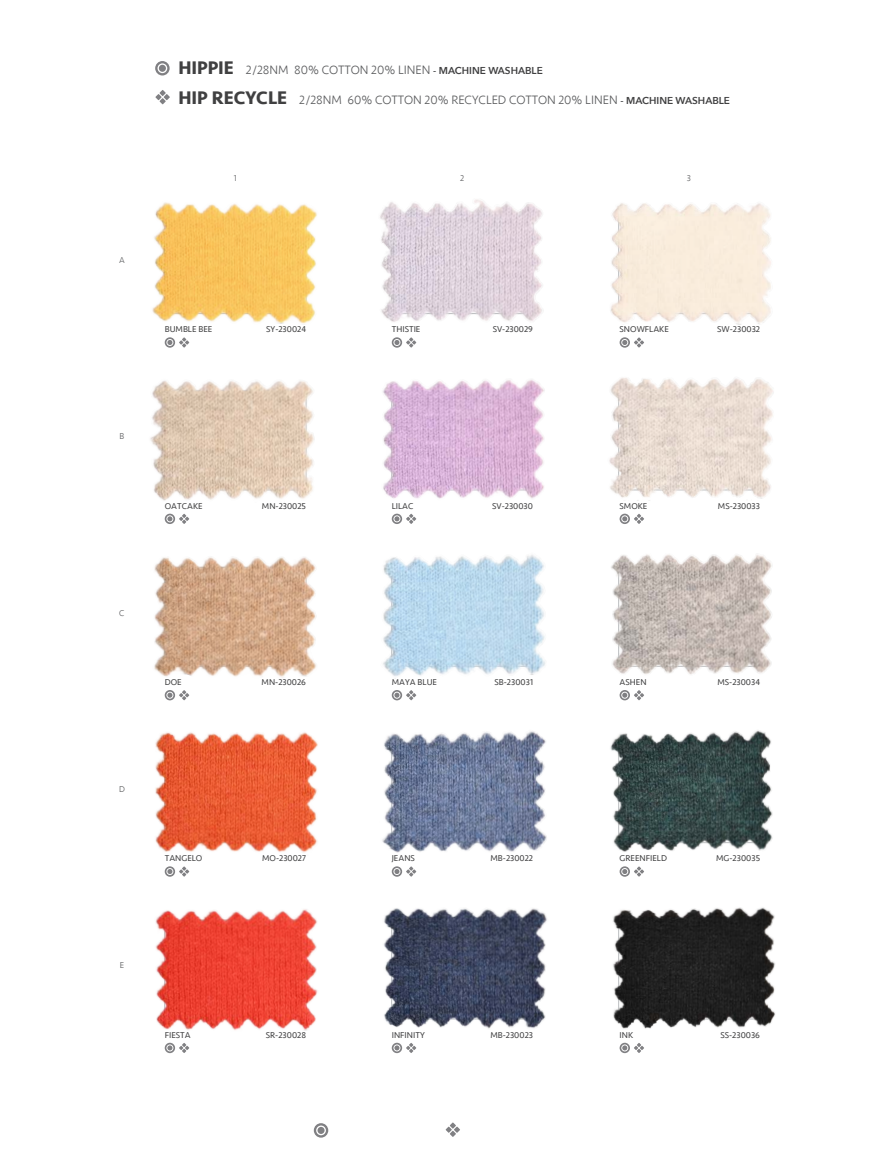
<style>
.page{position:relative;width:886px;height:1170px;background:#fff}
.page>*{position:absolute;margin:0;border:0;box-sizing:border-box;transform-origin:0 0}
.t1{font:300 12.5px "Seravek";color:#58595b}
.t2{font:8.75px "Seravek";color:#404041}
.t3{font:300 8.75px "Seravek";color:#58595b}
.s1{font-weight:700;font-size:18.75px;color:#404041}
.s2{font-family:"Avenir Next";font-weight:600;font-size:10px}
.s3{font-family:"Avenir Next";font-weight:600;font-size:10px;color:#404041}
</style>
<div class="page">
<svg style="left:155px;top:61px;width:15px;height:14px"></svg>
<svg style="left:158px;top:63px;width:9px;height:10px"></svg>
<svg style="left:160px;top:90px;width:10px;height:14px"></svg>
<svg style="left:155px;top:94px;width:7px;height:6px"></svg>
<svg style="left:165px;top:1042px;width:10px;height:11px"></svg>
<svg style="left:166px;top:1044px;width:7px;height:7px"></svg>
<svg style="left:179px;top:1043px;width:10px;height:9px"></svg>
<svg style="left:392px;top:1042px;width:10px;height:11px"></svg>
<svg style="left:393px;top:1044px;width:7px;height:7px"></svg>
<svg style="left:406px;top:1043px;width:10px;height:9px"></svg>
<svg style="left:619px;top:1042px;width:11px;height:11px"></svg>
<svg style="left:621px;top:1044px;width:7px;height:7px"></svg>
<svg style="left:634px;top:1043px;width:10px;height:9px"></svg>
<div style="left:314px;top:1123px;width:14px;height:14px;background:#808083;border-radius:50%"></div>
<svg style="left:316px;top:1125px;width:10px;height:10px"></svg>
<svg style="left:446px;top:1122px;width:14px;height:14px"></svg>
<img style="left:150px;top:199px;width:625px;height:832px">
<p class="t3" style="left:119px;top:255px;width:7px">A</p>
<p class="t3" style="left:120px;top:431px;width:6px">B</p>
<p class="t3" style="left:119px;top:607px;width:7px">C</p>
<h1 class="t1" style="left:178px;top:63px;width:366px"><span class="s1">HIPPIE</span> 2/28NM 80% COTTON 20% LINEN <span class="s2">-</span> <span class="s3">MACHINE WASHABLE</span></h1>
<h1 class="t1" style="left:178px;top:93px;width:553px"><span class="s1">HIP RECYCLE</span> 2/28NM 60% COTTON 20% RECYCLED COTTON 20% LINEN <span class="s2">-</span> <span class="s3">MACHINE WASHABLE</span></h1>
<p class="t3" style="left:234px;top:173px;width:4px">1</p>
<p class="t3" style="left:460px;top:173px;width:6px">2</p>
<p class="t3" style="left:687px;top:173px;width:6px">3</p>
<p class="t2" style="left:165px;top:322px;width:49px">BUMBLE BEE</p>
<p class="t2" style="left:266px;top:322px;width:41px">SY-230024</p>
<p class="t2" style="left:392px;top:322px;width:30px">THISTIE</p>
<p class="t2" style="left:493px;top:322px;width:42px">SV-230029</p>
<p class="t2" style="left:619px;top:322px;width:51px">SNOWFLAKE</p>
<p class="t2" style="left:717px;top:322px;width:44px">SW-230032</p>
<p class="t2" style="left:165px;top:499px;width:39px">OATCAKE</p>
<p class="t2" style="left:262px;top:499px;width:46px">MN-230025</p>
<p class="t2" style="left:392px;top:499px;width:23px">LILAC</p>
<p class="t2" style="left:492px;top:499px;width:42px">SV-230030</p>
<p class="t2" style="left:619px;top:499px;width:29px">SMOKE</p>
<p class="t2" style="left:718px;top:499px;width:44px">MS-230033</p>
<p class="t2" style="left:165px;top:675px;width:18px">DOE</p>
<p class="t2" style="left:262px;top:675px;width:46px">MN-230026</p>
<p class="t2" style="left:392px;top:675px;width:47px">MAYA BLUE</p>
<p class="t2" style="left:494px;top:675px;width:40px">SB-230031</p>
<p class="t2" style="left:619px;top:675px;width:28px">ASHEN</p>
<p class="t2" style="left:717px;top:675px;width:44px">MS-230034</p>
<p class="t3" style="left:119px;top:784px;width:7px">D</p>
<p class="t3" style="left:120px;top:960px;width:6px">E</p>
<p class="t2" style="left:165px;top:851px;width:39px">TANGELO</p>
<p class="t2" style="left:262px;top:851px;width:45px">MO-230027</p>
<p class="t2" style="left:392px;top:851px;width:25px">JEANS</p>
<p class="t2" style="left:490px;top:851px;width:44px">MB-230022</p>
<p class="t2" style="left:619px;top:851px;width:49px">GREENFIELD</p>
<p class="t2" style="left:716px;top:851px;width:45px">MG-230035</p>
<p class="t2" style="left:165px;top:1027px;width:28px">FIESTA</p>
<p class="t2" style="left:266px;top:1027px;width:42px">SR-230028</p>
<p class="t2" style="left:392px;top:1027px;width:34px">INFINITY</p>
<p class="t2" style="left:490px;top:1027px;width:44px">MB-230023</p>
<p class="t2" style="left:619px;top:1027px;width:15px">INK</p>
<p class="t2" style="left:720px;top:1027px;width:41px">SS-230036</p>
</div>
